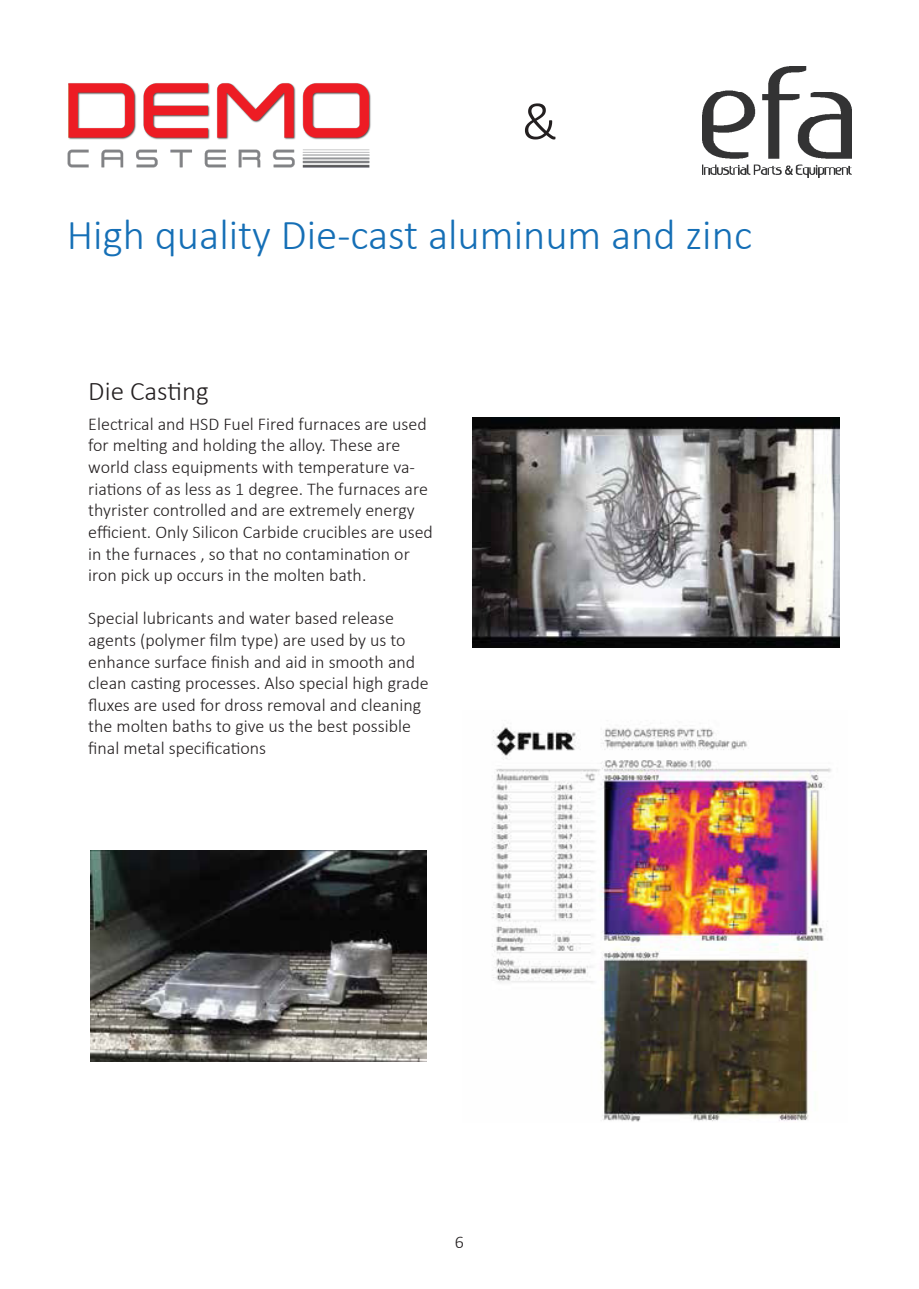
<style>
.page{position:relative;width:919px;height:1289px;background:#fff}
.page>*{position:absolute;margin:0;border:0;box-sizing:border-box;transform-origin:0 0}
.t1{font:300 54px "Calibri";color:#231f20}
.t2{font:300 42.75px "Calibri";color:#156fb6}
.t3{font:300 27px "Calibri";color:#231f20}
.Fließtext{font:300 18px/21.6px "Calibri";color:#231f20}
</style>
<div class="page">
<img style="left:67px;top:83px;width:304px;height:85px">
<img style="left:702px;top:67px;width:149px;height:110px">
<img style="left:492px;top:727px;width:339px;height:395px">
<img style="left:91px;top:850px;width:336px;height:211px">
<img style="left:472px;top:418px;width:367px;height:229px">
<h1 class="t1" style="left:521px;top:88px;width:38px">&amp;</h1>
<h2 class="t2" style="left:67px;top:208px;width:686px">High quality Die-cast aluminum and zinc</h2>
<h2 class="t3" style="left:88px;top:374px;width:122px">Die Casting</h2>
<p class="Fließtext" style="left:88px;top:413px;width:346px">Electrical and HSD Fuel Fired furnaces are used for melting and holding the alloy. These are world class equipments with temperature va&shy;riations of as less as 1 degree. The furnaces are thyrister controlled and are extremely energy efficient. Only Silicon Carbide crucibles are used in the furnaces , so that no contamination or iron pick up occurs in the molten bath.</p>
<p class="Fließtext" style="left:88px;top:607px;width:342px">Special lubricants and water based release agents (polymer film type) are used by us to enhance surface finish and aid in smooth and clean casting processes. Also special high grade fluxes are used for dross removal and cleaning the molten baths to give us the best possible final metal specifications</p>
<p class="Fließtext" style="left:455px;top:1230px;width:11px">6</p>
</div>
